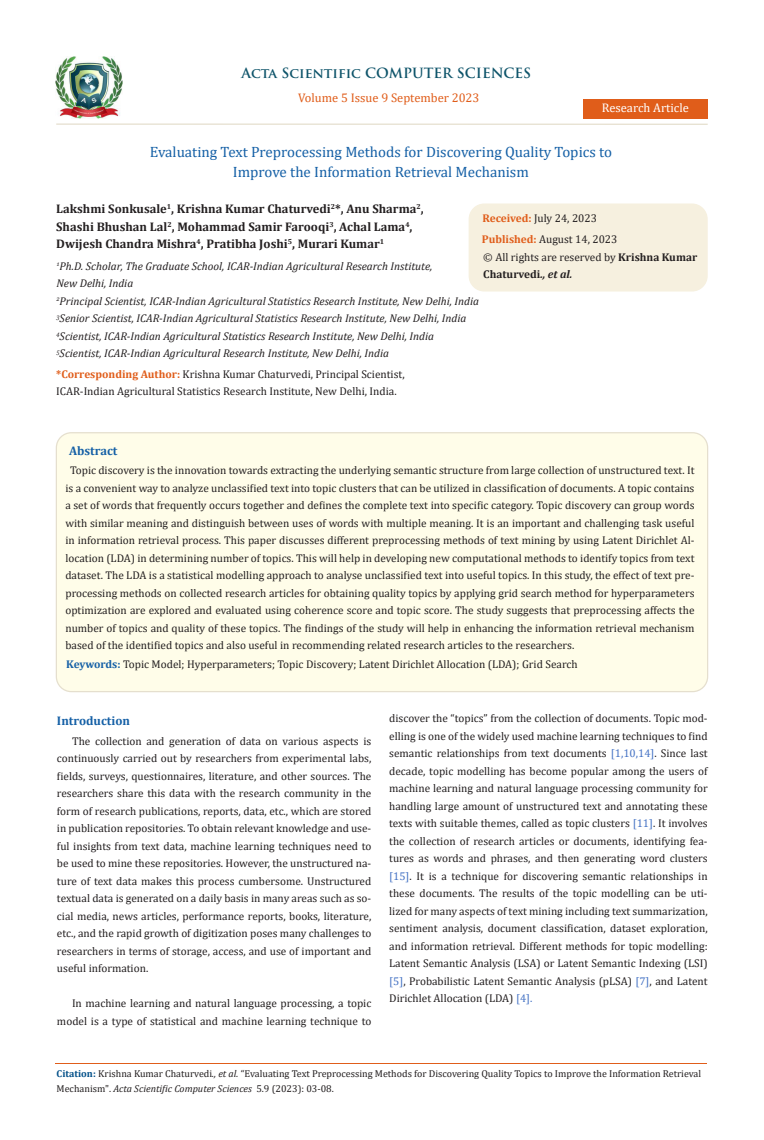
<style>
.page{position:relative;width:764px;height:1140px;background:#fff}
.page>*{position:absolute;margin:0;border:0;box-sizing:border-box;transform-origin:0 0}
.t1{font:15px/20px "Cambria";color:#1560a6;text-align:center}
.t2{font:700 13.75px "Trajan Pro";color:#0e546a}
.t3{font:700 12.5px/17.5px "Cambria";color:#231f20}
.t4{font:12.5px "Cambria";color:#e05d1a}
.List_Paragraph{font:700 12.5px "Cambria";color:#1560a6}
.t5{font:12.5px "Cambria";color:#fff}
.t6{font:11.25px/17.5px "Cambria";color:#231f20;text-align:justify}
.t7{font:italic 11.25px/17.5px "Cambria";color:#231f20}
.t8{font:10px/15px "Cambria";color:#231f20}
.s1{font-weight:700;color:#e05d1a}
.s2{font-weight:700}
.s3{font-weight:700;font-style:italic}
.s4{font-weight:700;color:#1560a6}
.s5{color:#4472c4}
.s6{font-weight:700;color:#035089}
.s7{font-style:italic}
</style>
<div class="page">
<img style="left:56px;top:57px;width:66px;height:61px">
<div style="left:583px;top:99px;width:124px;height:20px;background:#e05d1a"></div>
<div style="left:469px;top:204px;width:238px;height:87px;background:#f6f0df;border-radius:15px"></div>
<div style="left:468px;top:203px;width:239px;height:89px;border:1px solid #f6f0df;border-radius:15px"></div>
<div style="left:56px;top:433px;width:651px;height:259px;background:#fffde9;border-radius:15px"></div>
<div style="left:56px;top:432px;width:652px;height:260px;border:1px solid #e5dfce;border-radius:15px"></div>
<hr style="left:56px;top:123px;width:651px;height:2px;background:#e5dfce">
<hr style="left:55px;top:1063px;width:651px;height:1px;background:#e05d1a">
<p class="t2" style="left:241px;top:64px;width:291px">Acta Scientific COMPUTER SCIENCES</p>
<p class="t4" style="left:298px;top:91px;width:183px">Volume 5 Issue 9 September 2023</p>
<p class="t5" style="left:602px;top:100px;width:89px">Research Article</p>
<p class="t1" style="left:150px;top:142px;width:464px">Evaluating Text Preprocessing Methods for Discovering Quality Topics to<br>Improve the Information Retrieval Mechanism</p>
<p class="t3" style="left:56px;top:200px;width:369px">Lakshmi Sonkusale<sup>1</sup>, Krishna Kumar Chaturvedi<sup>2</sup>*, Anu Sharma<sup>2</sup>,<br>Shashi Bhushan Lal<sup>2</sup>, Mohammad Samir Farooqi<sup>3</sup>, Achal Lama<sup>4</sup>,<br>Dwijesh Chandra Mishra<sup>4</sup>, Pratibha Joshi<sup>5</sup>, Murari Kumar<sup>1</sup></p>
<p class="t7" style="left:56px;top:257px;width:378px"><sup>1</sup>Ph.D. Scholar, The Graduate School, ICAR-Indian Agricultural Research Institute,<br>New Delhi, India</p>
<p class="t7" style="left:56px;top:292px;width:424px"><sup>2</sup>Principal Scientist, ICAR-Indian Agricultural Statistics Research Institute, New Delhi, India</p>
<p class="t7" style="left:56px;top:309px;width:411px"><sup>3</sup>Senior Scientist, ICAR-Indian Agricultural Statistics Research Institute, New Delhi, India</p>
<p class="t7" style="left:56px;top:327px;width:379px"><sup>4</sup>Scientist, ICAR-Indian Agricultural Statistics Research Institute, New Delhi, India</p>
<p class="t7" style="left:56px;top:344px;width:334px"><sup>5</sup>Scientist, ICAR-Indian Agricultural Research Institute, New Delhi, India</p>
<p class="t6" style="left:56px;top:365px;width:350px"><span class="s1">*Corresponding Author:</span> Krishna Kumar Chaturvedi, Principal Scientist,<br>ICAR-Indian Agricultural Statistics Research Institute, New Delhi, India.</p>
<p class="t6" style="left:482px;top:210px;width:116px"><span class="s1">Received:</span> July 24, 2023</p>
<p class="t6" style="left:482px;top:230px;width:137px"><span class="s1">Published:</span> August 14, 2023</p>
<p class="t6" style="left:483px;top:248px;width:215px">© All rights are reserved by <span class="s2">Krishna Kumar<br>Chaturvedi</span><span class="s3">., et al.</span></p>
<p class="List_Paragraph" style="left:69px;top:442px;width:50px">Abstract</p>
<p class="t6" style="left:65px;top:462px;width:630px;text-indent:5px">Topic discovery is the innovation towards extracting the underlying semantic structure from large collection of unstructured text. It is a convenient way to analyze unclassified text into topic clusters that can be utilized in classification of documents. A topic contains a set of words that frequently occurs together and defines the complete text into specific category. Topic discovery can group words with similar meaning and distinguish between uses of words with multiple meaning. It is an important and challenging task useful in information retrieval process. This paper discusses different preprocessing methods of text mining by using Latent Dirichlet Al&shy;location (LDA) in determining number of topics. This will help in developing new computational methods to identify topics from text dataset. The LDA is a statistical modelling approach to analyse unclassified text into useful topics. In this study, the effect of text pre&shy;processing methods on collected research articles for obtaining quality topics by applying grid search method for hyperparameters optimization are explored and evaluated using coherence score and topic score. The study suggests that preprocessing affects the number of topics and quality of these topics. The findings of the study will help in enhancing the information retrieval mechanism based of the identified topics and also useful in recommending related research articles to the researchers.</p>
<p class="t6" style="left:66px;top:655px;width:513px"><span class="s4">Keywords:</span> Topic Model; Hyperparameters; Topic Discovery; Latent Dirichlet Allocation (LDA); Grid Search</p>
<p class="List_Paragraph" style="left:57px;top:712px;width:75px">Introduction</p>
<p class="t6" style="left:57px;top:732px;width:316px;text-indent:15px">The collection and generation of data on various aspects is continuously carried out by researchers from experimental labs, fields, surveys, questionnaires, literature, and other sources. The researchers share this data with the research community in the form of research publications, reports, data, etc., which are stored in publication repositories. To obtain relevant knowledge and use&shy;ful insights from text data, machine learning techniques need to be used to mine these repositories. However, the unstructured na&shy;ture of text data makes this process cumbersome. Unstructured textual data is generated on a daily basis in many areas such as so&shy;cial media, news articles, performance reports, books, literature, etc., and the rapid growth of digitization poses many challenges to researchers in terms of storage, access, and use of important and useful information.</p>
<p class="t6" style="left:57px;top:994px;width:316px;text-align:right">In machine learning and natural language processing, a topic model is a type of statistical and machine learning technique to</p>
<p class="t6" style="left:389px;top:709px;width:320px">discover the “topics” from the collection of documents. Topic mod&shy;elling is one of the widely used machine learning techniques to find semantic relationships from text documents <span class="s5">[1,10,14]</span>. Since last decade, topic modelling has become popular among the users of machine learning and natural language processing community for handling large amount of unstructured text and annotating these texts with suitable themes, called as topic clusters <span class="s5">[11]</span>. It involves the collection of research articles or documents, identifying fea&shy;tures as words and phrases, and then generating word clusters <span class="s5">[15]</span>. It is a technique for discovering semantic relationships in these documents. The results of the topic modelling can be uti&shy;lized for many aspects of text mining including text summarization, sentiment analysis, document classification, dataset exploration, and information retrieval. Different methods for topic modelling:<br>Latent Semantic Analysis (LSA) or Latent Semantic Indexing (LSI) <span class="s5">[5]</span>, Probabilistic Latent Semantic Analysis (pLSA) <span class="s5">[7]</span>, and Latent Dirichlet Allocation (LDA) <span class="s5">[4].</span></p>
<p class="t8" style="left:57px;top:1066px;width:646px"><span class="s6">Citation:</span> Krishna Kumar Chaturvedi<span class="s7">., et al.</span> “Evaluating Text Preprocessing Methods for Discovering Quality Topics to Improve the Information Retrieval<br>Mechanism". <span class="s7">Acta Scientific Computer Sciences</span> 5.9 (2023): 03-08.</p>
</div>
